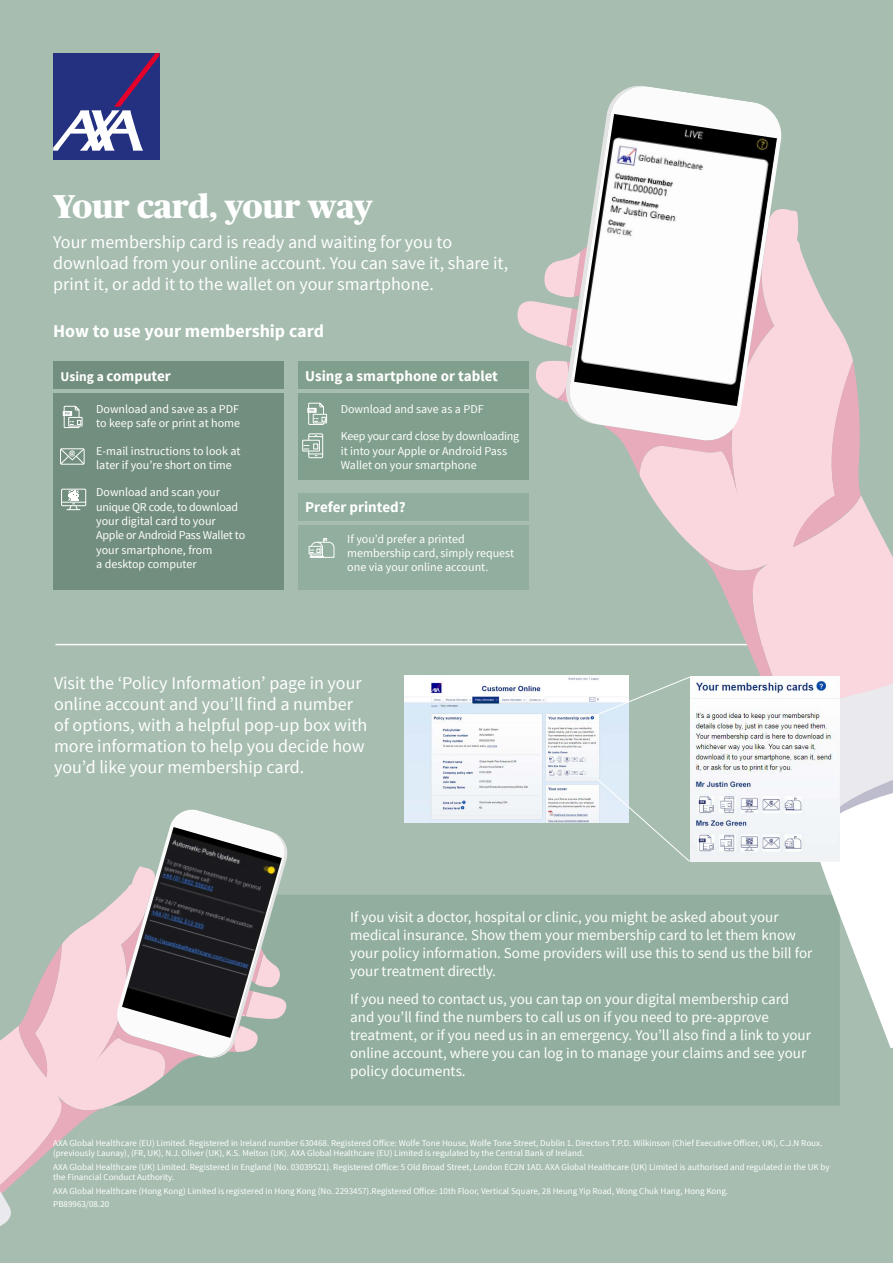
<style>
.page{position:relative;width:893px;height:1263px;background:#a6bdb0}
.page>*{position:absolute;margin:0;border:0;box-sizing:border-box;transform-origin:0 0}
.t1{font:900 33px "Publico Headline";color:#fff}
.t2{font:18px/21px "Source Sans Pro";color:#fff}
.t3{font:700 18px "Source Sans Pro";color:#fff}
.t4{font:15px/18px "Source Sans Pro";color:#fff}
.t5{font:700 15px "Source Sans Pro";color:#fff}
.t6{font:12px/14.4px "Source Sans Pro";color:#fff}
.t7{font:9px/10.5px "Source Sans Pro";color:#fff}
.t8{font:700 6.15px "Arial";color:#fff}
.s1{font-size:13.35px}
</style>
<div class="page">
<div style="left:290px;top:895px;width:550px;height:211px;background:#91ae9e"></div>
<hr style="left:55px;top:644px;width:757px;height:1px;background:#fff">
<svg style="left:0;top:809px;width:290px;height:417px"></svg>
<img style="left:122px;top:827px;width:160px;height:211px">
<div style="left:298px;top:525px;width:231px;height:65px;background:#91ae9e"></div>
<div style="left:298px;top:493px;width:231px;height:28px;background:#91ae9e"></div>
<div style="left:309px;top:546px;width:12px;height:8px;border:1px solid #fff"></div>
<svg style="left:310px;top:538px;width:25px;height:20px"></svg>
<div style="left:298px;top:393px;width:231px;height:86px;background:#809f8c"></div>
<div style="left:298px;top:362px;width:231px;height:27px;background:#809f8c"></div>
<div style="left:313px;top:414px;width:14px;height:9px;border:1px solid #fff"></div>
<svg style="left:307px;top:402px;width:19px;height:23px"></svg>
<div style="left:308px;top:434px;width:15px;height:24px;border:1px solid #fff"></div>
<svg style="left:309px;top:435px;width:14px;height:2px"></svg>
<div style="left:302px;top:440px;width:18px;height:11px;border:1px solid #fff"></div>
<svg style="left:304px;top:444px;width:19px;height:12px"></svg>
<div style="left:53px;top:393px;width:231px;height:197px;background:#728e7e"></div>
<div style="left:53px;top:362px;width:231px;height:27px;background:#728e7e"></div>
<div style="left:68px;top:417px;width:14px;height:9px;border:1px solid #fff"></div>
<svg style="left:63px;top:406px;width:18px;height:22px"></svg>
<svg style="left:60px;top:448px;width:24px;height:17px"></svg>
<div style="left:61px;top:489px;width:25px;height:17px;border:1px solid #fff"></div>
<svg style="left:62px;top:491px;width:24px;height:19px"></svg>
<svg style="left:639px;top:209px;width:252px;height:653px"></svg>
<svg style="left:793px;top:361px;width:68px;height:186px;background:#f1c7d1"></svg>
<svg style="left:700px;top:553px;width:193px;height:495px"></svg>
<svg style="left:774px;top:119px;width:7px;height:324px"></svg>
<svg style="left:516px;top:86px;width:258px;height:410px"></svg>
<img style="left:574px;top:114px;width:203px;height:292px">
<img style="left:405px;top:675px;width:224px;height:147px">
<img style="left:690px;top:676px;width:150px;height:185px">
<svg style="left:598px;top:676px;width:94px;height:39px"></svg>
<svg style="left:597px;top:779px;width:93px;height:83px"></svg>
<div style="left:53px;top:53px;width:106px;height:106px;background:#243180"></div>
<svg style="left:53px;top:53px;width:106px;height:98px"></svg>
<h1 class="t1" style="left:53px;top:182px;width:321px">Your card, your way</h1>
<h2 class="t2" style="left:53px;top:232px;width:457px">Your membership card is ready and waiting for you to download from your online account. You can save it, share it, print it, or add it to the wallet on your smartphone.</h2>
<h2 class="t3" style="left:53px;top:319px;width:272px">How to use your membership card</h2>
<h3 class="t5" style="left:61px;top:366px;width:112px"><span class="s1">Using a</span> computer</h3>
<h3 class="t6" style="left:96px;top:402px;width:145px">Download and save as a PDF to keep safe or print at home</h3>
<h3 class="t6" style="left:96px;top:444px;width:146px">E-mail instructions to look at later if you’re short on time</h3>
<h3 class="t6" style="left:96px;top:485px;width:150px">Download and scan your unique QR code, to download your digital card to your<br>Apple or Android Pass Wallet to your smartphone, from<br>a desktop computer</h3>
<p class="t8" style="left:69px;top:449px;width:8px">@</p>
<h3 class="t5" style="left:305px;top:366px;width:194px">Using a smartphone or tablet</h3>
<h3 class="t6" style="left:341px;top:402px;width:144px">Download and save as a PDF</h3>
<h3 class="t6" style="left:341px;top:429px;width:180px">Keep your card close by downloading it into your Apple or Android Pass<br>Wallet on your smartphone</h3>
<h3 class="t5" style="left:305px;top:498px;width:102px">Prefer printed?</h3>
<h3 class="t6" style="left:347px;top:532px;width:168px">If you’d prefer a printed membership card, simply request one via your online account.</h3>
<h2 class="t2" style="left:54px;top:672px;width:315px">Visit the ‘Policy Information’ page in your online account and you’ll find a number of options, with a helpful pop-up box with more information to help you decide how you’d like your membership card.</h2>
<p class="t4" style="left:350px;top:909px;width:464px">If you visit a doctor, hospital or clinic, you might be asked about your medical insurance. Show them your membership card to let them know your policy information. Some providers will use this to send us the bill for your treatment directly.</p>
<p class="t4" style="left:350px;top:990px;width:462px">If you need to contact us, you can tap on your digital membership card and you’ll find the numbers to call us on if you need to pre-approve treatment, or if you need us in an emergency. You’ll also find a link to your online account, where you can log in to manage your claims and see your policy documents.</p>
<p class="t7" style="left:53px;top:1138px;width:771px">AXA Global Healthcare (EU) Limited. Registered in Ireland number 630468. Registered Office: Wolfe Tone House, Wolfe Tone Street, Dublin 1. Directors T.P.D. Wilkinson (Chief Executive Officer, UK), C.J.N Roux. (previously Launay), (FR, UK), N.J. Oliver (UK), K.S. Melton (UK). AXA Global Healthcare (EU) Limited is regulated by the Central Bank of Ireland.</p>
<p class="t7" style="left:53px;top:1162px;width:778px">AXA Global Healthcare (UK) Limited. Registered in England (No. 03039521). Registered Office: 5 Old Broad Street, London EC2N 1AD. AXA Global Healthcare (UK) Limited is authorised and regulated in the UK by the Financial Conduct Authority.</p>
<p class="t7" style="left:53px;top:1184px;width:677px;line-height:13.5px">AXA Global Healthcare (Hong Kong) Limited is registered in Hong Kong (No. 2293457).Registered Office: 10th Floor, Vertical Square, 28 Heung Yip Road, Wong Chuk Hang, Hong Kong.<br>PB89963/08.20</p>
</div>
